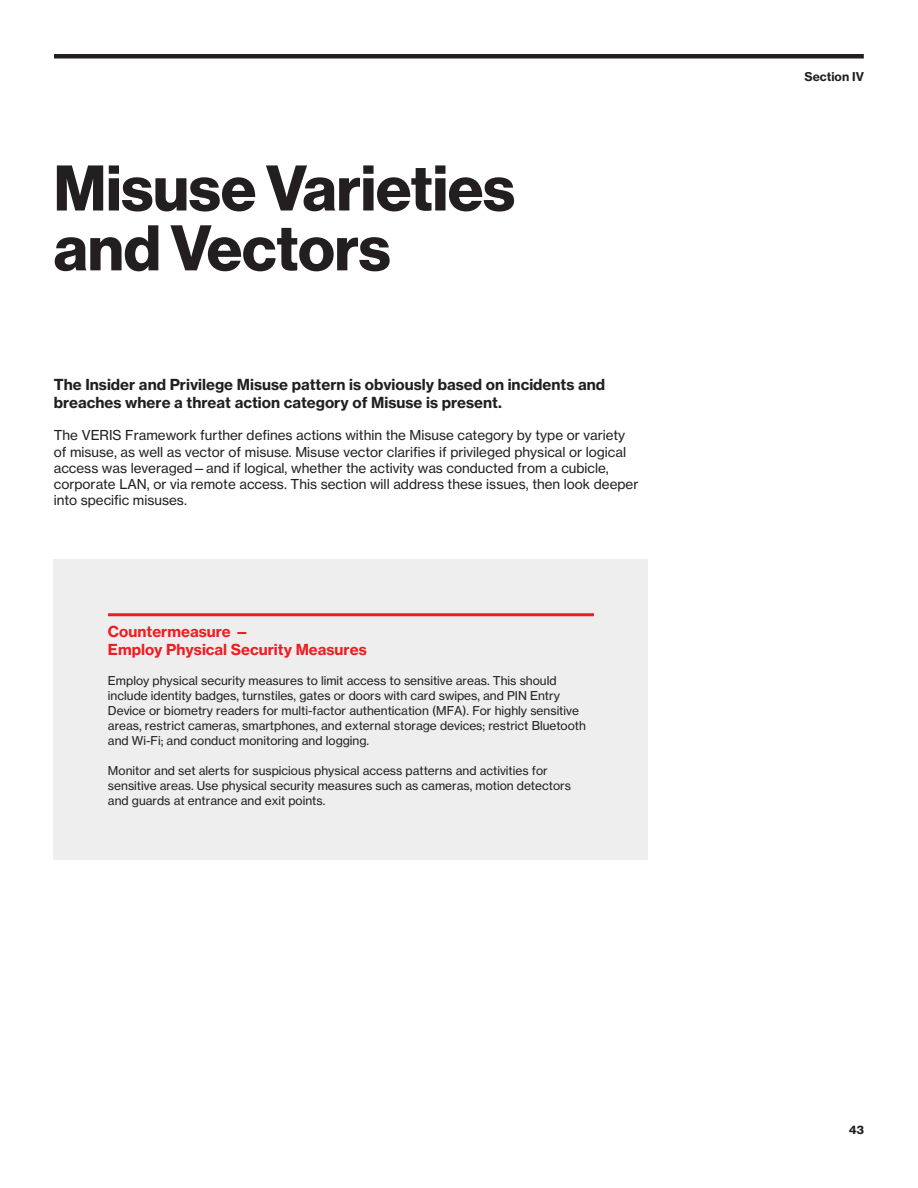
<style>
.page{position:relative;width:918px;height:1188px;background:#fff}
.page>*{position:absolute;margin:0;border:0;box-sizing:border-box;transform-origin:0 0}
.t1{font:63px/59.8px "N Haas Grotesk DS Std 75 Bd";color:#231f20}
.t2{font:15px/18px "N Haas Grotesk TX Std 75 Bd";color:#231f20}
.t3{font:15px/18px "N Haas Grotesk TX Std 75 Bd";color:#ee1d23}
.t4{font:13.5px/16.2px "N Haas Grotesk TX Std 55 Rg";color:#231f20}
.t5{font:12px/15px "N Haas Grotesk TX Std 55 Rg";color:#231f20}
.t6{font:12px "N Haas Grotesk TX Std 75 Bd";color:#231f20}
.t7{font:12px "N Haas Grotesk DS Std 75 Bd";color:#231f20}
</style>
<div class="page">
<hr style="left:54px;top:54px;width:810px;height:4px;background:#231f20">
<div style="left:54px;top:559px;width:594px;height:300px;background:#eeeeef"></div>
<hr style="left:108px;top:613px;width:486px;height:3px;background:#ee1d23">
<h1 class="t1" style="left:54px;top:159px;width:463px">Misuse Varieties and Vectors</h1>
<p class="t2" style="left:54px;top:376px;width:553px">The Insider and Privilege Misuse pattern is obviously based on incidents and breaches where a threat action category of Misuse is present.</p>
<p class="t4" style="left:54px;top:427px;width:586px">The VERIS Framework further defines actions within the Misuse category by type or variety of misuse, as well as vector of misuse. Misuse vector clarifies if privileged physical or logical access was leveraged—and if logical, whether the activity was conducted from a cubicle, corporate LAN, or via remote access. This section will address these issues, then look deeper into specific misuses.</p>
<p class="t3" style="left:108px;top:623px;width:260px">Countermeasure —<br>Employ Physical Security Measures</p>
<p class="t5" style="left:108px;top:673px;width:479px">Employ physical security measures to limit access to sensitive areas. This should include identity badges, turnstiles, gates or doors with card swipes, and PIN Entry Device or biometry readers for multi-factor authentication (MFA). For highly sensitive areas, restrict cameras, smartphones, and external storage devices; restrict Bluetooth and Wi-Fi; and conduct monitoring and logging.</p>
<p class="t5" style="left:108px;top:763px;width:464px">Monitor and set alerts for suspicious physical access patterns and activities for sensitive areas. Use physical security measures such as cameras, motion detectors and guards at entrance and exit points.</p>
<p class="t6" style="left:804px;top:69px;width:61px">Section IV</p>
<p class="t7" style="left:849px;top:1123px;width:16px">43</p>
</div>
